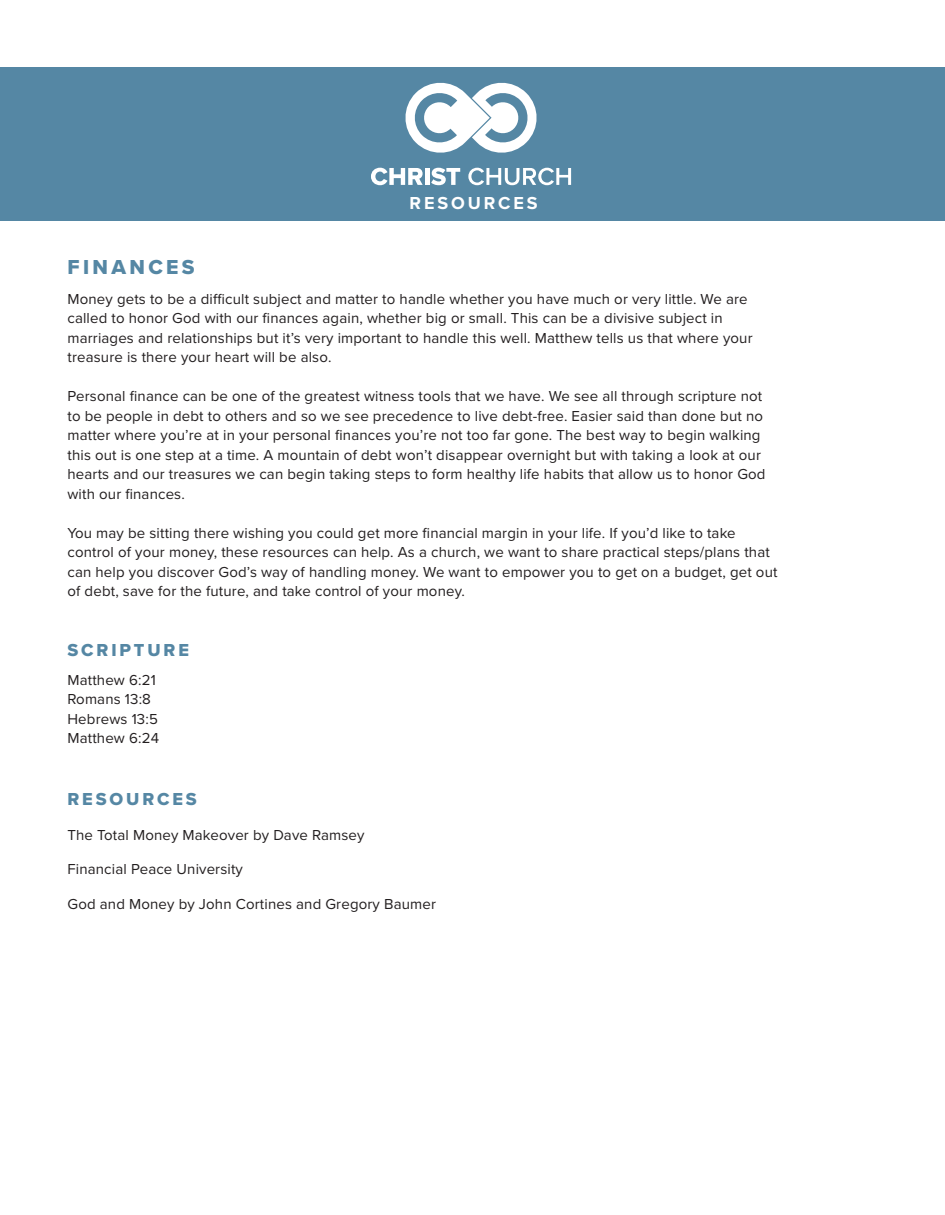
<style>
.page{position:relative;width:945px;height:1215px;background:#fff}
.page>*{position:absolute;margin:0;border:0;box-sizing:border-box;transform-origin:0 0}
.t1{font:21px "Proxima Nova Extrabld";letter-spacing:.16em;color:#5587a4}
.t2{font:18px "Proxima Nova Extrabld";letter-spacing:.16em;color:#5587a4}
.t3{font:700 18px "Proxima Nova";letter-spacing:.16em;color:#fff}
.t4{font:15px/19.5px "Proxima Nova";letter-spacing:.01em;color:#231f20}
</style>
<div class="page">
<div style="left:0;top:68px;width:945px;height:153px;background:#5587a4"></div>
<svg style="left:371px;top:168px;width:52px;height:17px"></svg>
<hr style="left:425px;top:168px;width:4px;height:17px;background:#fff">
<svg style="left:431px;top:168px;width:29px;height:17px"></svg>
<svg style="left:468px;top:168px;width:103px;height:17px"></svg>
<svg style="left:405px;top:82px;width:132px;height:71px"></svg>
<h1 class="t1" style="left:68px;top:252px;width:129px">FINANCES</h1>
<p class="t3" style="left:410px;top:190px;width:130px">RESOURCES</p>
<p class="t4" style="left:68px;top:289px;width:687px">Money gets to be a difficult subject and matter to handle whether you have much or very little. We are called to honor God with our finances again, whether big or small. This can be a divisive subject in marriages and relationships but it’s very important to handle this well. Matthew tells us that where your treasure is there your heart will be also.</p>
<p class="t4" style="left:68px;top:386px;width:700px">Personal finance can be one of the greatest witness tools that we have. We see all through scripture not to be people in debt to others and so we see precedence to live debt-free. Easier said than done but no matter where you’re at in your personal finances you’re not too far gone. The best way to begin walking this out is one step at a time. A mountain of debt won’t disappear overnight but with taking a look at our hearts and our treasures we can begin taking steps to form healthy life habits that allow us to honor God with our finances.</p>
<p class="t4" style="left:68px;top:523px;width:712px">You may be sitting there wishing you could get more financial margin in your life. If you’d like to take control of your money, these resources can help. As a church, we want to share practical steps/plans that can help you discover God’s way of handling money. We want to empower you to get on a budget, get out of debt, save for the future, and take control of your money.</p>
<p class="t2" style="left:68px;top:636px;width:123px">SCRIPTURE</p>
<p class="t4" style="left:68px;top:669px;width:93px">Matthew 6:21<br>Romans 13:8<br>Hebrews 13:5<br>Matthew 6:24</p>
<p class="t2" style="left:68px;top:786px;width:131px">RESOURCES</p>
<p class="t4" style="left:68px;top:824px;width:299px">The Total Money Makeover by Dave Ramsey</p>
<p class="t4" style="left:68px;top:859px;width:177px">Financial Peace University</p>
<p class="t4" style="left:68px;top:893px;width:370px">God and Money by John Cortines and Gregory Baumer</p>
</div>
